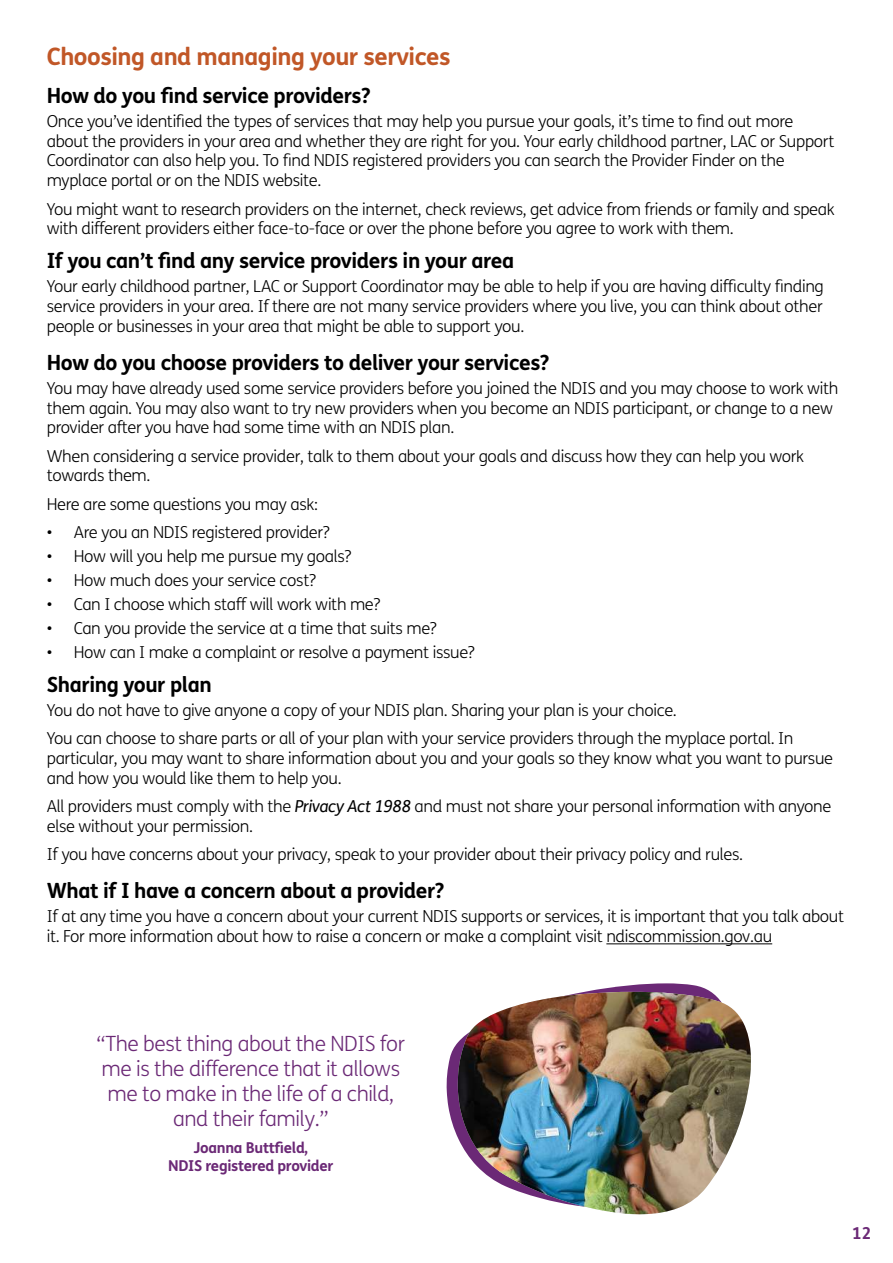
<style>
.page{position:relative;width:893px;height:1263px;background:#fff}
.page>*{position:absolute;margin:0;border:0;box-sizing:border-box;transform-origin:0 0}
.t1{font:700 24px "FS Me";letter-spacing:-.02em;color:#c15727}
.t2{font:700 21px "FS Me";letter-spacing:-.02em;color:#000}
.t3{font:300 21px/25.2px "FS Me";letter-spacing:-.02em;color:#6b2976;text-align:center}
.t4{font:300 16.5px/19.8px "FS Me";letter-spacing:-.02em;color:#000}
.t5{font:700 16.5px "FS Me";color:#6b2976}
.t6{font:700 15px/18px "FS Me";letter-spacing:-.02em;color:#6b2976;text-align:center}
.s1{font-family:"FS Me Pro";font-weight:400;font-style:italic}
</style>
<div class="page">
<hr style="left:606px;top:943px;width:166px;height:1px;background:#000">
<svg style="left:446px;top:983px;width:265px;height:155px"></svg>
<img style="left:458px;top:992px;width:293px;height:222px">
<h1 class="t1" style="left:47px;top:38px;width:405px">Choosing and managing your services</h1>
<p class="t2" style="left:47px;top:79px;width:326px">How do you find service providers?</p>
<p class="t4" style="left:47px;top:112px;width:789px">Once you’ve identified the types of services that may help you pursue your goals, it’s time to find out more about the providers in your area and whether they are right for you. Your early childhood partner, LAC or Support Coordinator can also help you. To find NDIS registered providers you can search the Provider Finder on the myplace portal or on the NDIS website.</p>
<p class="t4" style="left:47px;top:199px;width:789px">You might want to research providers on the internet, check reviews, get advice from friends or family and speak with different providers either face-to-face or over the phone before you agree to work with them.</p>
<p class="t2" style="left:47px;top:244px;width:469px">If you can’t find any service providers in your area</p>
<p class="t4" style="left:47px;top:277px;width:779px;text-align:justify">Your early childhood partner, LAC or Support Coordinator may be able to help if you are having difficulty finding service providers in your area. If there are not many service providers where you live, you can think about other people or businesses in your area that might be able to support you.</p>
<p class="t2" style="left:47px;top:346px;width:504px">How do you choose providers to deliver your services?</p>
<p class="t4" style="left:47px;top:378px;width:793px">You may have already used some service providers before you joined the NDIS and you may choose to work with them again. You may also want to try new providers when you become an NDIS participant, or change to a new provider after you have had some time with an NDIS plan.</p>
<p class="t4" style="left:47px;top:446px;width:759px">When considering a service provider, talk to them about your goals and discuss how they can help you work towards them.</p>
<p class="t4" style="left:47px;top:494px;width:273px">Here are some questions you may ask:</p>
<p class="t4" style="left:47px;top:523px;width:285px">• Are you an NDIS registered provider?</p>
<p class="t4" style="left:47px;top:547px;width:306px">• How will you help me pursue my goals?</p>
<p class="t4" style="left:47px;top:571px;width:271px">• How much does your service cost?</p>
<p class="t4" style="left:47px;top:595px;width:335px">• Can I choose which staff will work with me?</p>
<p class="t4" style="left:47px;top:619px;width:392px">• Can you provide the service at a time that suits me?</p>
<p class="t4" style="left:47px;top:643px;width:430px">• How can I make a complaint or resolve a payment issue?</p>
<p class="t2" style="left:47px;top:668px;width:167px">Sharing your plan</p>
<p class="t4" style="left:47px;top:696px;width:748px;line-height:28.3px">You do not have to give anyone a copy of your NDIS plan. Sharing your plan is your choice.<br>You can choose to share parts or all of your plan with your service providers through the myplace portal. In</p>
<p class="t4" style="left:47px;top:749px;width:788px">particular, you may want to share information about you and your goals so they know what you want to pursue and how you would like them to help you.</p>
<p class="t4" style="left:47px;top:797px;width:786px">All providers must comply with the <span class="s1">Privacy Act 1988</span> and must not share your personal information with anyone else without your permission.</p>
<p class="t4" style="left:47px;top:845px;width:698px">If you have concerns about your privacy, speak to your provider about their privacy policy and rules.</p>
<p class="t2" style="left:47px;top:875px;width:399px">What if I have a concern about a provider?</p>
<p class="t4" style="left:47px;top:907px;width:799px">If at any time you have a concern about your current NDIS supports or services, it is important that you talk about it. For more information about how to raise a concern or make a complaint visit ndiscommission.gov.au</p>
<p class="t3" style="left:97px;top:1031px;width:310px">“The best thing about the NDIS for me is the difference that it allows me to make in the life of a child, and their family.”</p>
<p class="t6" style="left:168px;top:1138px;width:167px">Joanna Buttfield,<br>NDIS registered provider</p>
<p class="t5" style="left:852px;top:1221px;width:21px">12</p>
</div>
